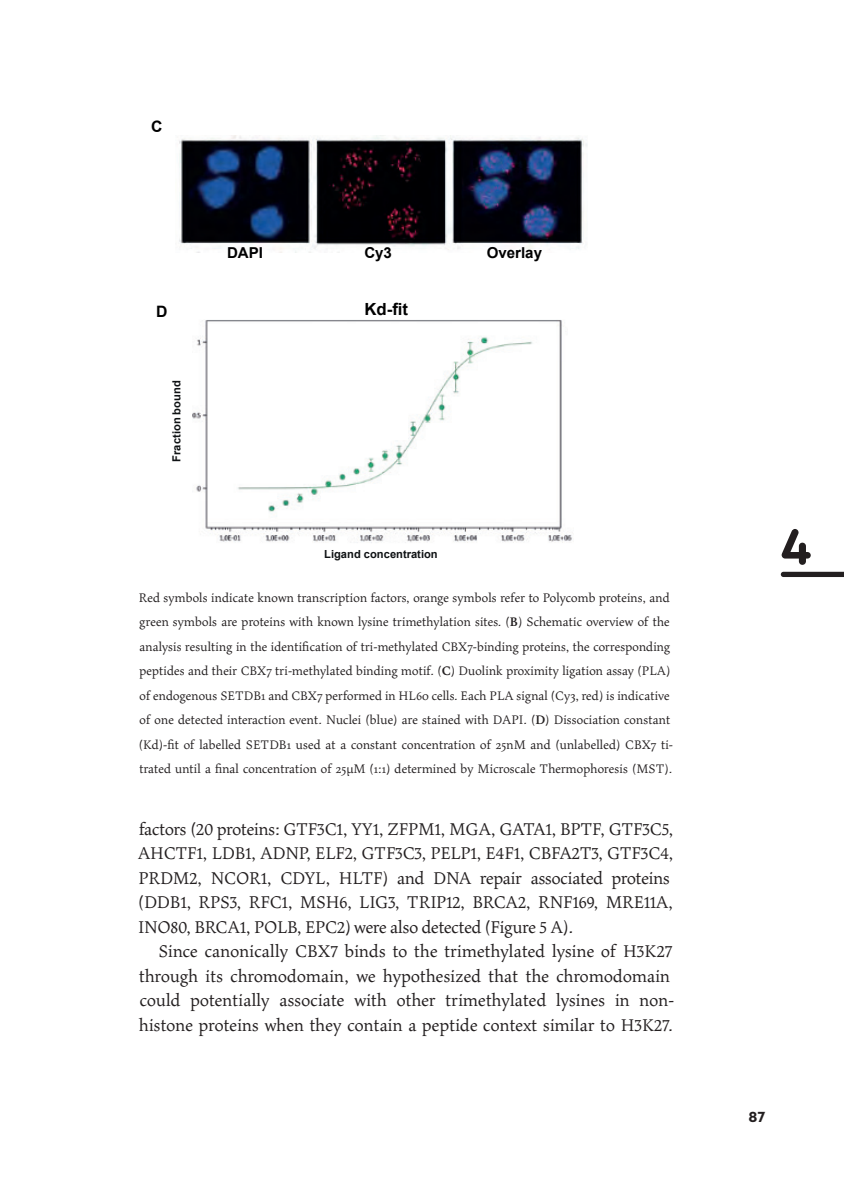
<style>
.page{position:relative;width:844px;height:1191px;background:#fff}
.page>*{position:absolute;margin:0;border:0;box-sizing:border-box;transform-origin:0 0}
.t1{font:700 52.5px "Cera Round Basic";color:#231f20}
.t2{font:19.25px/24.5px "Maiola";letter-spacing:-.01em;color:#231f20}
.t3{font:700 16.8px "Arial";color:#000001}
.t4{font:700 15.75px "Arial";color:#000001}
.t5{font:700 15.05px "Arial";color:#000001}
.t6{font:14px/24.5px "Maiola";color:#231f20}
.t7{font:700 14px "Azo Sans";color:#231f20}
.t8{font:700 11.2px "Arial";color:#0f1214}
.s1{font-weight:700}
</style>
<div class="page">
<svg style="left:780px;top:572px;width:63px;height:5px"></svg>
<img style="left:179px;top:135px;width:408px;height:118px">
<img style="left:192px;top:320px;width:380px;height:223px">
<div style="left:568px;top:318px;width:24px;height:65px;background:#fff"></div>
<div style="left:159px;top:295px;width:38px;height:31px;background:#fff"></div>
<p class="t4" style="left:151px;top:115px;width:13px">C</p>
<p class="t4" style="left:156px;top:300px;width:13px">D</p>
<p class="t8" style="left:169px;top:461px;width:83px;rotate:-90deg">Fraction bound</p>
<p class="t5" style="left:227px;top:242px;width:37px">DAPI</p>
<p class="t5" style="left:364px;top:242px;width:29px">Cy3</p>
<p class="t5" style="left:486px;top:242px;width:57px">Overlay</p>
<p class="t3" style="left:364px;top:297px;width:45px">Kd-fit</p>
<p class="t8" style="left:324px;top:546px;width:115px">Ligand concentration</p>
<p class="t6" style="left:139px;top:585px;width:536px">Red symbols indicate known transcription factors, orange symbols refer to Polycomb proteins, and green symbols are proteins with known lysine trimethylation sites. (<span class="s1">B</span>) Schematic overview of the analysis resulting in the identification of tri- methylated CBX7-binding proteins, the corresponding peptides and their CBX7 tri- methylated binding motif. (<span class="s1">C</span>) Duolink proximity ligation assay (PLA) of endogenous SETDB1 and CBX7 performed in HL60 cells. Each PLA signal (Cy3, red) is indicative of one detected interaction event. Nuclei (blue) are stained with DAPI. (<span class="s1">D</span>) Dissociation constant (Kd)-fit of labelled SETDB1 used at a constant concentration of 25nM and (unlabelled) CBX7 ti&shy;trated until a final concentration of 25µM (1:1) determined by Microscale Thermophoresis (MST).</p>
<p class="t2" style="left:138px;top:816px;width:537px">factors (20 proteins: GTF3C1, YY1, ZFPM1, MGA, GATA1, BPTF, GTF3C5, AHCTF1, LDB1, ADNP, ELF2, GTF3C3, PELP1, E4F1, CBFA2T3, GTF3C4, PRDM2, NCOR1, CDYL, HLTF) and DNA repair associated proteins (DDB1, RPS3, RFC1, MSH6, LIG3, TRIP12, BRCA2, RNF169, MRE11A, INO80, BRCA1, POLB, EPC2) were also detected (Figure 5 A).</p>
<p class="t2" style="left:139px;top:938px;width:536px;text-indent:19px">Since canonically CBX7 binds to the trimethylated lysine of H3K27 through its chromodomain, we hypothesized that the chromodomain could potentially associate with other trimethylated lysines in non&shy;histone proteins when they contain a peptide context similar to H3K27.</p>
<h1 class="t1" style="left:780px;top:515px;width:32px">4</h1>
<p class="t7" style="left:748px;top:1107px;width:18px">87</p>
</div>
